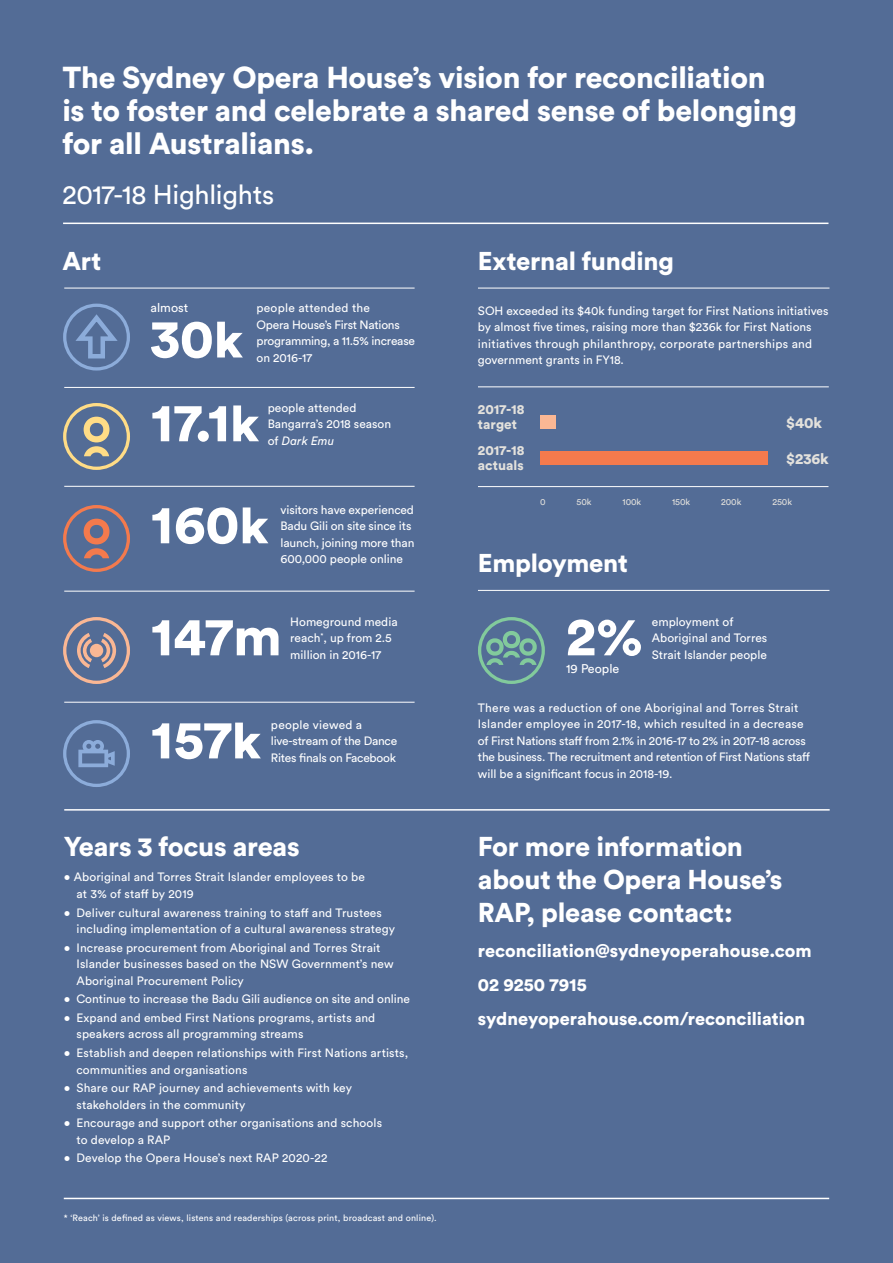
<style>
.page{position:relative;width:893px;height:1263px;background:#536c96}
.page>*{position:absolute;margin:0;border:0;box-sizing:border-box;transform-origin:0 0}
.t1{font:900 54px "Circular Pro";color:#fff}
.t2{font:900 30px/33px "Circular Pro";letter-spacing:-.01em;color:#fff}
.t3{font:900 27px/33px "Circular Pro";letter-spacing:-.01em;color:#fff}
.t4{font:27px "Circular Pro";letter-spacing:-.01em;color:#fff}
.t5{font:900 25.5px "Circular Pro";letter-spacing:-.01em;color:#fff}
.t6{font:900 18px/34.3px "Circular Pro";color:#fff}
.t7{font:900 15px "Circular Pro";color:#e3e1dc}
.t8{font:900 13.5px/15px "Circular Pro";color:#e3e1dc}
.t9{font:12.6px "Circular Pro";color:#fff}
.t10{font:12px/16.5px "Circular Pro";letter-spacing:.005em;color:#fff}
.t11{font:12px/16.5px "Circular Pro";letter-spacing:-.02em;color:#fff}
.t12{font:9px "Circular Pro";letter-spacing:.02em;color:#fff}
.t13{font:9px "Circular Pro";letter-spacing:-.01em;color:#e3e1dc}
.s1{font-size:49.5px}
.s2{font-style:italic}
</style>
<div class="page">
<hr style="left:64px;top:1198px;width:765px;height:1px;background:#fff">
<hr style="left:64px;top:288px;width:351px;height:1px;background:#fff">
<hr style="left:63px;top:223px;width:765px;height:1px;background:#fff">
<hr style="left:64px;top:591px;width:351px;height:1px;background:#fff">
<hr style="left:64px;top:809px;width:766px;height:2px;background:#fff">
<hr style="left:64px;top:486px;width:351px;height:1px;background:#fff">
<hr style="left:64px;top:387px;width:351px;height:1px;background:#fff">
<svg style="left:63px;top:720px;width:67px;height:67px;background:#617ca7"></svg>
<hr style="left:64px;top:702px;width:351px;height:1px;background:#fff">
<svg style="left:63px;top:505px;width:67px;height:67px;background:#7e6f82"></svg>
<svg style="left:63px;top:403px;width:67px;height:67px;background:#808991"></svg>
<svg style="left:63px;top:617px;width:67px;height:67px;background:#7e7f95"></svg>
<div style="left:90px;top:644px;width:13px;height:13px;background:#fab794;border-radius:50%"></div>
<hr style="left:478px;top:288px;width:351px;height:1px;background:#fff">
<hr style="left:478px;top:590px;width:351px;height:1px;background:#fff">
<hr style="left:478px;top:486px;width:350px;height:1px;background:#fff">
<hr style="left:478px;top:386px;width:351px;height:1px;background:#fff">
<div style="left:540px;top:451px;width:227px;height:14px;background:#f47a4d"></div>
<svg style="left:478px;top:617px;width:67px;height:67px;background:#618997"></svg>
<svg style="left:63px;top:304px;width:67px;height:67px;background:#627da8"></svg>
<div style="left:540px;top:415px;width:16px;height:14px;background:#fab794"></div>
<h2 class="t2" style="left:62px;top:59px;width:736px">The Sydney Opera House’s vision for reconciliation<br>is to foster and celebrate a shared sense of belonging for all Australians.</h2>
<h3 class="t4" style="left:62px;top:177px;width:214px">2017-18 Highlights</h3>
<h3 class="t5" style="left:62px;top:243px;width:40px">Art</h3>
<p class="t9" style="left:151px;top:300px;width:39px">almost</p>
<h1 class="t1" style="left:151px;top:301px;width:94px">30<span class="s1">k</span></h1>
<p class="t11" style="left:257px;top:299px;width:160px">people attended the<br>Opera House’s First Nations programming, a 11.5% increase on 2016-17</p>
<h1 class="t1" style="left:151px;top:385px;width:110px">17.1<span class="s1">k</span></h1>
<p class="t10" style="left:268px;top:398px;width:125px">people attended<br>Bangarra’s 2018 season of <span class="s2">Dark Emu</span></p>
<h1 class="t1" style="left:151px;top:487px;width:120px">160<span class="s1">k</span></h1>
<p class="t10" style="left:281px;top:500px;width:135px">visitors have experienced<br>Badu Gili on site since its launch, joining more than<br>600,000 people online</p>
<h1 class="t1" style="left:151px;top:599px;width:133px">147m</h1>
<p class="t10" style="left:290px;top:612px;width:109px">Homeground media reach<sup>*</sup>, up from 2.5 million in 2016-17</p>
<h1 class="t1" style="left:151px;top:702px;width:112px">157<span class="s1">k</span></h1>
<p class="t11" style="left:271px;top:716px;width:128px">people viewed a live-stream of the Dance<br>Rites finals on Facebook</p>
<h3 class="t3" style="left:64px;top:829px;width:237px">Years 3 focus areas</h3>
<p class="t10" style="left:77px;top:868px;width:290px;text-indent:-13px">• Aboriginal and Torres Strait Islander employees to be at 3% of staff by 2019</p>
<p class="t10" style="left:77px;top:903px;width:320px;text-indent:-13px">• Deliver cultural awareness training to staff and Trustees including implementation of a cultural awareness strategy</p>
<p class="t10" style="left:77px;top:939px;width:319px;text-indent:-13px">• Increase procurement from Aboriginal and Torres Strait<br>Islander businesses based on the NSW Government’s new<br>Aboriginal Procurement Policy</p>
<p class="t10" style="left:64px;top:990px;width:348px">• Continue to increase the Badu Gili audience on site and online</p>
<p class="t10" style="left:77px;top:1009px;width:300px;text-indent:-13px">• Expand and embed First Nations programs, artists and speakers across all programming streams</p>
<p class="t10" style="left:77px;top:1044px;width:333px;text-indent:-13px">• Establish and deepen relationships with First Nations artists, communities and organisations</p>
<p class="t10" style="left:77px;top:1079px;width:277px;text-indent:-13px">• Share our RAP journey and achievements with key stakeholders in the community</p>
<p class="t10" style="left:77px;top:1114px;width:307px;text-indent:-13px">• Encourage and support other organisations and schools to develop a RAP</p>
<p class="t10" style="left:64px;top:1149px;width:265px">• Develop the Opera House’s next RAP 2020-22</p>
<p class="t12" style="left:64px;top:1212px;width:374px">* ‘Reach’ is defined as views, listens and readerships (across print, broadcast and online).</p>
<h3 class="t5" style="left:478px;top:243px;width:197px">External funding</h3>
<p class="t10" style="left:478px;top:302px;width:352px">SOH exceeded its $40k funding target for First Nations initiatives by almost five times, raising more than $236k for First Nations initiatives through philanthropy, corporate partnerships and government grants in FY18.</p>
<p class="t8" style="left:478px;top:401px;width:48px">2017-18 target</p>
<p class="t7" style="left:786px;top:412px;width:38px">$40k</p>
<p class="t8" style="left:478px;top:442px;width:48px">2017-18 actuals</p>
<p class="t7" style="left:786px;top:448px;width:44px">$236k</p>
<p class="t13" style="left:540px;top:495px;width:7px">0</p>
<p class="t13" style="left:577px;top:495px;width:17px">50k</p>
<p class="t13" style="left:622px;top:495px;width:20px">100k</p>
<p class="t13" style="left:672px;top:495px;width:20px">150k</p>
<p class="t13" style="left:721px;top:495px;width:22px">200k</p>
<p class="t13" style="left:772px;top:495px;width:21px">250k</p>
<h3 class="t5" style="left:478px;top:546px;width:151px">Employment</h3>
<h1 class="t1" style="left:566px;top:599px;width:78px">2%</h1>
<p class="t9" style="left:566px;top:660px;width:55px">19 People</p>
<p class="t10" style="left:652px;top:612px;width:117px">employment of<br>Aboriginal and Torres<br>Strait Islander people</p>
<p class="t10" style="left:478px;top:698px;width:334px">There was a reduction of one Aboriginal and Torres Strait Islander employee in 2017-18, which resulted in a decrease of First Nations staff from 2.1% in 2016-17 to 2% in 2017-18 across the business. The recruitment and retention of First Nations staff will be a significant focus in 2018-19.</p>
<h3 class="t3" style="left:478px;top:829px;width:306px">For more information about the Opera House’s<br>RAP, please contact:</h3>
<h3 class="t6" style="left:478px;top:932px;width:335px">reconciliation@sydneyoperahouse.com<br>02 9250 7915 sydneyoperahouse.com/reconciliation</h3>
</div>
